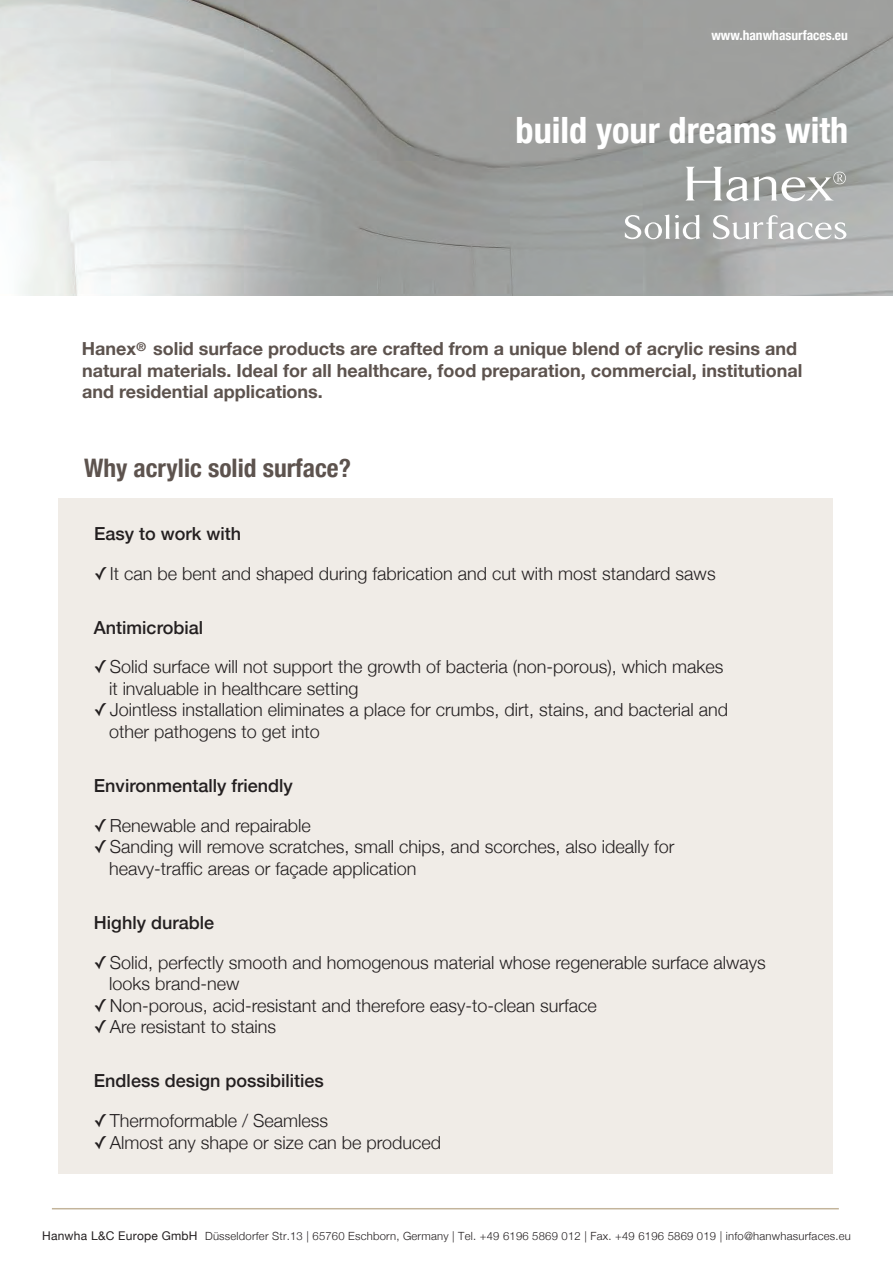
<style>
.page{position:relative;width:893px;height:1263px;background:#fff}
.page>*{position:absolute;margin:0;border:0;box-sizing:border-box;transform-origin:0 0}
.t1{font:700 condensed 36.3px "Helvetica Neue";color:#fff}
.t2{font:700 condensed 25.5px "Helvetica Neue";color:#5d534e}
.t3{font:300 18px/21.6px "Helvetica Neue";color:#231f20}
.t4{font:700 18px/21.6px "Helvetica Neue";color:#5d534e}
.t5{font:500 18px "Helvetica Neue";color:#231f20}
.t6{font:700 condensed 13.5px "Helvetica Neue";color:#fff}
.t7{font:700 12px "Helvetica Neue";color:#5d534e}
.t8{font:300 11.25px "Helvetica Neue";letter-spacing:.02em;color:#231f20}
.s1{font-family:"Source Code Variable Roman 400";font-weight:400}
.s2{font-weight:400;font-size:12px}
</style>
<div class="page">
<div style="left:58px;top:499px;width:774px;height:675px;background:#f0ece7"></div>
<img style="left:0;top:0;width:893px;height:295px">
<svg style="left:685px;top:167px;width:163px;height:34px"></svg>
<svg style="left:625px;top:214px;width:76px;height:25px"></svg>
<svg style="left:713px;top:215px;width:133px;height:24px"></svg>
<hr style="left:52px;top:1208px;width:787px;height:1px;background:#c3b49b">
<p class="t6" style="left:711px;top:24px;width:138px">www.hanwhasurfaces.eu</p>
<h1 class="t1" style="left:516px;top:100px;width:334px">build your dreams with</h1>
<p class="t4" style="left:82px;top:338px;width:722px">Hanex solid surface products are crafted from a unique blend of acrylic resins and natural materials. Ideal for all healthcare, food preparation, commercial, institutional and residential applications.</p>
<p class="t7" style="left:136px;top:337px;width:11px">®</p>
<h2 class="t2" style="left:84px;top:447px;width:268px">Why acrylic solid surface?</h2>
<p class="t5" style="left:94px;top:519px;width:149px">Easy to work with</p>
<p class="t3" style="left:94px;top:561px;width:623px"><span class="s1">✓</span> It can be bent and shaped during fabrication and cut with most standard saws</p>
<p class="t5" style="left:94px;top:613px;width:111px">Antimicrobial</p>
<p class="t3" style="left:109px;top:655px;width:616px;text-indent:-15px"><span class="s1">✓</span> Solid surface will not support the growth of bacteria (non-porous), which makes it invaluable in healthcare setting</p>
<p class="t3" style="left:109px;top:698px;width:621px;text-indent:-15px"><span class="s1">✓</span> Jointless installation eliminates a place for crumbs, dirt, stains, and bacterial and other pathogens to get into</p>
<p class="t5" style="left:94px;top:771px;width:200px">Environmentally friendly</p>
<p class="t3" style="left:94px;top:813px;width:218px"><span class="s1">✓</span> Renewable and repairable</p>
<p class="t3" style="left:109px;top:835px;width:567px;text-indent:-15px"><span class="s1">✓</span> Sanding will remove scratches, small chips, and scorches, also ideally for heavy-traffic areas or façade application</p>
<p class="t5" style="left:94px;top:908px;width:122px">Highly durable</p>
<p class="t3" style="left:109px;top:950px;width:658px;text-indent:-15px"><span class="s1">✓</span> Solid, perfectly smooth and homogenous material whose regenerable surface always looks brand-new</p>
<p class="t3" style="left:94px;top:993px;width:504px"><span class="s1">✓</span> Non-porous, acid-resistant and therefore easy-to-clean surface</p>
<p class="t3" style="left:94px;top:1015px;width:184px"><span class="s1">✓</span> Are resistant to stains</p>
<p class="t5" style="left:94px;top:1066px;width:231px">Endless design possibilities</p>
<p class="t3" style="left:94px;top:1108px;width:236px"><span class="s1">✓</span> Thermoformable / Seamless</p>
<p class="t3" style="left:94px;top:1130px;width:349px"><span class="s1">✓</span> Almost any shape or size can be produced</p>
<p class="t8" style="left:42px;top:1227px;width:810px"><span class="s2">Hanwha L&amp;C Europe GmbH</span> Düsseldorfer Str.13 | 65760 Eschborn, Germany | Tel. +49 6196 5869 012 | Fax. +49 6196 5869 019 | info@hanwhasurfaces.eu</p>
</div>
